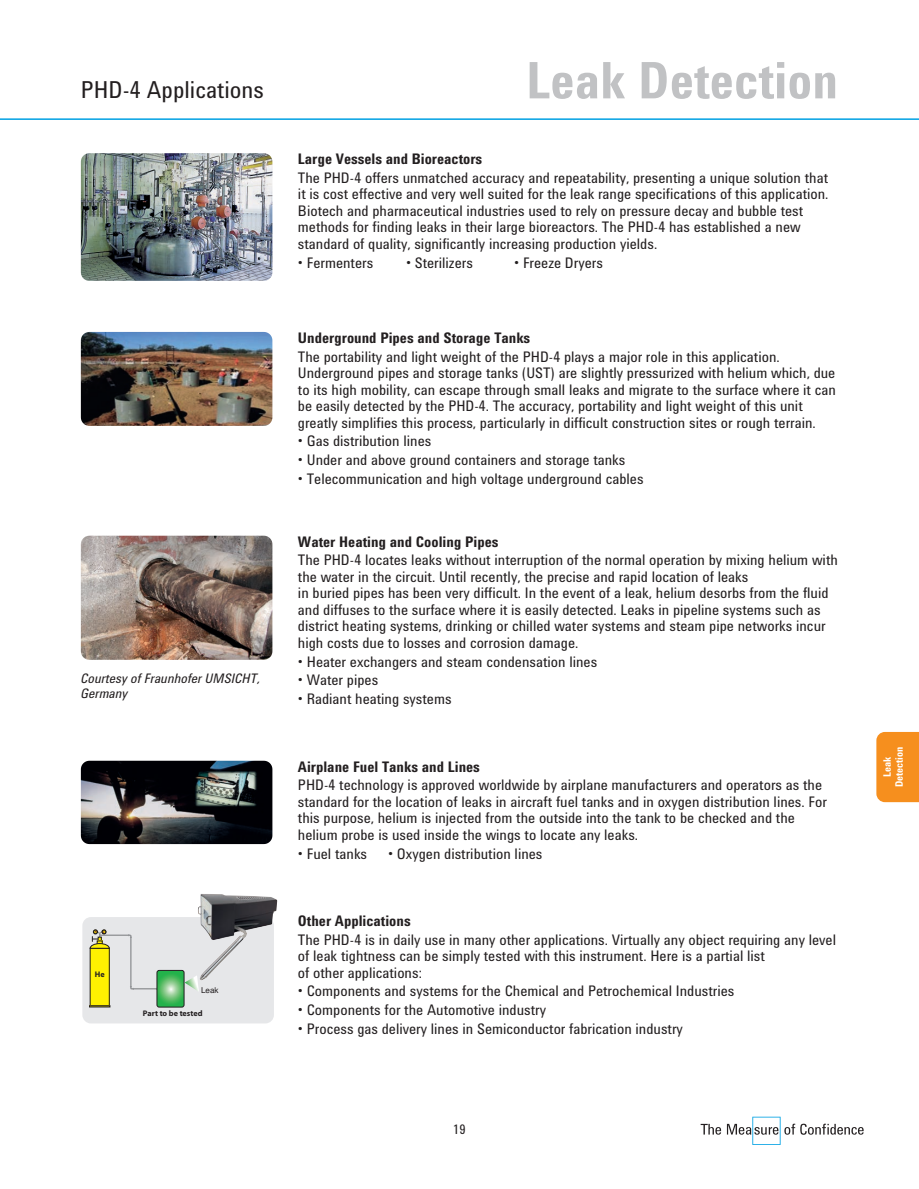
<style>
.page{position:relative;width:919px;height:1189px;background:#fff}
.page>*{position:absolute;margin:0;border:0;box-sizing:border-box;transform-origin:0 0}
.t1{font:700 51.75px "Agilent TT Cond";color:#c1c2c4}
.t2{font:24px "Agilent TT Cond";color:#231f20}
.t3{font:15px/16.5px "Agilent TT Cond";color:#231f20}
.t4{font:700 15px "Agilent TT Cond";color:#231f20}
.t5{font:italic 13.5px/15px "Agilent TT Cond";color:#231f20}
.t6{font:13.5px "Agilent TT Cond";color:#231f20}
.t7{font:700 10.5px/12px "Agilent TT Cond";color:#fff;text-align:center}
.t8{font:700 8.1px "Myriad";color:#231f20}
.t9{font:8.1px "Helvetica";color:#231f20}
</style>
<div class="page">
<img style="left:81px;top:153px;width:191px;height:128px">
<img style="left:81px;top:332px;width:191px;height:94px">
<img style="left:81px;top:535px;width:191px;height:124px">
<img style="left:81px;top:760px;width:191px;height:83px">
<div style="left:82px;top:916px;width:192px;height:107px;background:#e6e7e9;border-radius:9px"></div>
<svg style="left:89px;top:929px;width:110px;height:77px"></svg>
<img style="left:197px;top:894px;width:80px;height:86px">
<hr style="left:0;top:118px;width:918px;height:2px;background:#00a1e3">
<div style="left:876px;top:731px;width:42px;height:70px;background:#f68f1e"></div>
<svg style="left:700px;top:1123px;width:20px;height:11px"></svg>
<svg style="left:726px;top:1116px;width:137px;height:28px"></svg>
<h2 class="t2" style="left:81px;top:82px;width:184px">PHD-4 Applications</h2>
<p class="t5" style="left:81px;top:671px;width:181px">Courtesy of Fraunhofer UMSICHT,<br>Germany</p>
<p class="t8" style="left:95px;top:969px;width:11px">He</p>
<p class="t9" style="left:201px;top:983px;width:19px">Leak</p>
<p class="t8" style="left:143px;top:1008px;width:61px">Part to be tested</p>
<h1 class="t1" style="left:526px;top:62px;width:313px">Leak Detection</h1>
<p class="t4" style="left:298px;top:154px;width:186px">Large Vessels and Bioreactors</p>
<p class="t3" style="left:298px;top:171px;width:531px">The PHD-4 offers unmatched accuracy and repeatability, presenting a unique solution that it is cost effective and very well suited for the leak range specifications of this application.<br>Biotech and pharmaceutical industries used to rely on pressure decay and bubble test methods for finding leaks in their large bioreactors. The PHD-4 has established a new standard of quality, significantly increasing production yields.</p>
<p class="t3" style="left:298px;top:255px;width:77px">• Fermenters</p>
<p class="t3" style="left:406px;top:255px;width:68px">• Sterilizers</p>
<p class="t3" style="left:514px;top:255px;width:90px">• Freeze Dryers</p>
<p class="t4" style="left:298px;top:332px;width:234px">Underground Pipes and Storage Tanks</p>
<p class="t3" style="left:298px;top:349px;width:539px">The portability and light weight of the PHD-4 plays a major role in this application.<br>Underground pipes and storage tanks (UST) are slightly pressurized with helium which, due to its high mobility, can escape through small leaks and migrate to the surface where it can be easily detected by the PHD-4. The accuracy, portability and light weight of this unit greatly simplifies this process, particularly in difficult construction sites or rough terrain.</p>
<p class="t3" style="left:298px;top:434px;width:135px">• Gas distribution lines</p>
<p class="t3" style="left:298px;top:452px;width:329px">• Under and above ground containers and storage tanks</p>
<p class="t3" style="left:298px;top:471px;width:347px">• Telecommunication and high voltage underground cables</p>
<p class="t4" style="left:298px;top:536px;width:202px">Water Heating and Cooling Pipes</p>
<p class="t3" style="left:298px;top:553px;width:541px">The PHD-4 locates leaks without interruption of the normal operation by mixing helium with the water in the circuit. Until recently, the precise and rapid location of leaks<br>in buried pipes has been very difficult. In the event of a leak, helium desorbs from the fluid and diffuses to the surface where it is easily detected. Leaks in pipeline systems such as district heating systems, drinking or chilled water systems and steam pipe networks incur high costs due to losses and corrosion damage.</p>
<p class="t3" style="left:298px;top:654px;width:301px">• Heater exchangers and steam condensation lines</p>
<p class="t3" style="left:298px;top:673px;width:82px">• Water pipes</p>
<p class="t3" style="left:298px;top:691px;width:155px">• Radiant heating systems</p>
<p class="t4" style="left:298px;top:761px;width:183px">Airplane Fuel Tanks and Lines</p>
<p class="t3" style="left:298px;top:778px;width:530px">PHD-4 technology is approved worldwide by airplane manufacturers and operators as the standard for the location of leaks in aircraft fuel tanks and in oxygen distribution lines. For this purpose, helium is injected from the outside into the tank to be checked and the helium probe is used inside the wings to locate any leaks.</p>
<p class="t3" style="left:298px;top:846px;width:71px">• Fuel tanks</p>
<p class="t3" style="left:388px;top:846px;width:156px">• Oxygen distribution lines</p>
<p class="t4" style="left:298px;top:915px;width:114px">Other Applications</p>
<p class="t3" style="left:298px;top:932px;width:539px">The PHD-4 is in daily use in many other applications. Virtually any object requiring any level of leak tightness can be simply tested with this instrument. Here is a partial list<br>of other applications:</p>
<p class="t3" style="left:298px;top:983px;width:437px">• Components and systems for the Chemical and Petrochemical Industries</p>
<p class="t3" style="left:298px;top:1002px;width:249px">• Components for the Automotive industry</p>
<p class="t3" style="left:298px;top:1021px;width:386px">• Process gas delivery lines in Semiconductor fabrication industry</p>
<p class="t6" style="left:453px;top:1124px;width:14px">19</p>
<p class="t7" style="left:881px;top:787px;width:42px;rotate:-90deg">Leak<br>Detection</p>
</div>
